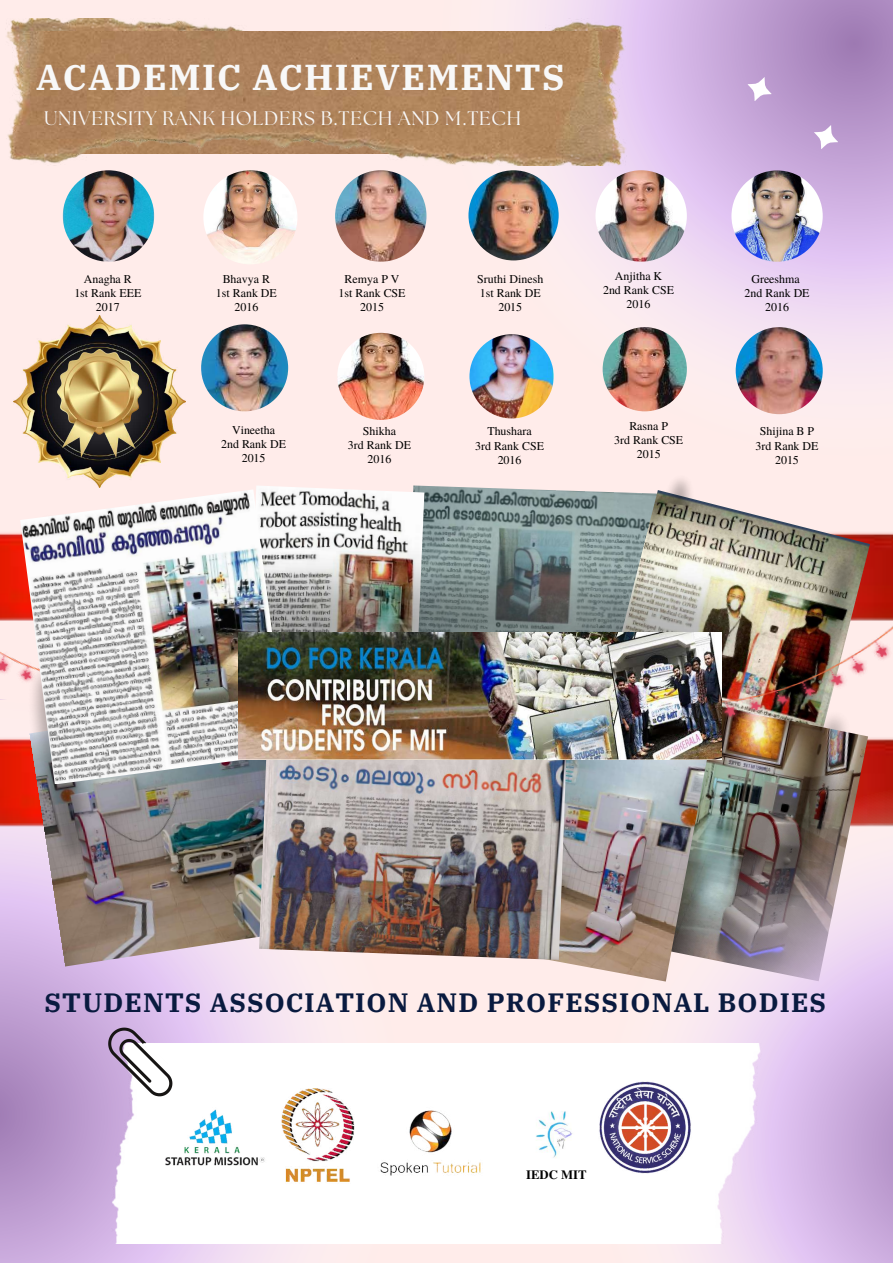
<style>
.page{position:relative;width:893px;height:1263px;background:#ffecea}
.page>*{position:absolute;margin:0;border:0;box-sizing:border-box;transform-origin:0 0}
.t1{font:700 35.85px "IBM Plex Serif";letter-spacing:.04em;color:#f8f8f8}
.t2{font:700 26.4px "IBM Plex Serif";letter-spacing:.04em;color:#091a3f}
.t3{font:19.58px "The Seasons";letter-spacing:.04em;color:#f8f8f8}
.t4{font:700 12.67px "Te X Gyre Termes";color:#000}
.t5{font:11.93px/14.1px "Te X Gyre Termes";color:#000;text-align:center}
</style>
<div class="page">
<svg style="left:0;top:834px;width:402px;height:429px"></svg>
<svg style="left:469px;top:0;width:424px;height:419px"></svg>
<svg style="left:742px;top:72px;width:35px;height:34px"></svg>
<svg style="left:809px;top:120px;width:34px;height:34px"></svg>
<img style="left:468px;top:170px;width:90px;height:90px;border-radius:50%">
<img style="left:595px;top:170px;width:92px;height:92px;border-radius:50%">
<img style="left:731px;top:170px;width:91px;height:92px;border-radius:50%">
<img style="left:469px;top:334px;width:85px;height:84px;border-radius:50%">
<img style="left:602px;top:327px;width:85px;height:84px;border-radius:50%">
<img style="left:735px;top:327px;width:87px;height:87px;border-radius:50%">
<img style="left:63px;top:170px;width:91px;height:92px;border-radius:50%">
<img style="left:335px;top:170px;width:91px;height:92px;border-radius:50%">
<img style="left:203px;top:170px;width:94px;height:94px;border-radius:50%">
<img style="left:201px;top:324px;width:87px;height:87px;border-radius:50%">
<img style="left:337px;top:333px;width:87px;height:87px;border-radius:50%">
<img style="left:424px;top:485px;width:169px;height:53px">
<img style="left:280px;top:485px;width:144px;height:53px">
<img style="left:593px;top:490px;width:277px;height:70px">
<img style="left:0;top:738px;width:893px;height:96px">
<img style="left:708px;top:729px;width:160px;height:54px">
<img style="left:29px;top:797px;width:289px;height:169px">
<img style="left:318px;top:759px;width:390px;height:222px">
<img style="left:259px;top:759px;width:309px;height:201px">
<img style="left:288px;top:538px;width:509px;height:95px">
<img style="left:595px;top:783px;width:298px;height:480px">
<img style="left:17px;top:797px;width:83px;height:77px">
<img style="left:752px;top:729px;width:109px;height:193px">
<img style="left:777px;top:545px;width:91px;height:15px">
<img style="left:658px;top:479px;width:42px;height:28px">
<img style="left:0;top:486px;width:280px;height:311px">
<img style="left:571px;top:560px;width:322px;height:169px">
<img style="left:103px;top:1043px;width:659px;height:200px">
<img style="left:157px;top:1102px;width:110px;height:72px">
<img style="left:274px;top:1089px;width:87px;height:98px">
<img style="left:373px;top:1086px;width:114px;height:115px">
<img style="left:598px;top:1080px;width:94px;height:94px">
<svg style="left:108px;top:1027px;width:69px;height:69px"></svg>
<img style="left:10px;top:19px;width:616px;height:12px">
<img style="left:6px;top:31px;width:620px;height:135px">
<img style="left:20px;top:489px;width:268px;height:295px">
<img style="left:239px;top:633px;width:482px;height:126px">
<img style="left:14px;top:316px;width:171px;height:171px">
<img style="left:57px;top:350px;width:85px;height:107px">
<img style="left:531px;top:1106px;width:45px;height:58px">
<h1 class="t1" style="left:36px;top:54px;width:530px">ACADEMIC ACHIEVEMENTS</h1>
<h3 class="t3" style="left:44px;top:109px;width:478px">UNIVERSITY RANK HOLDERS B.TECH AND M.TECH</h3>
<p class="t5" style="left:74px;top:271px;width:68px">Anagha R<br>1st Rank EEE<br>2017</p>
<p class="t5" style="left:338px;top:271px;width:68px">Remya P V<br>1st Rank CSE<br>2015</p>
<p class="t5" style="left:216px;top:271px;width:63px">Bhavya R<br>1st Rank DE<br>2016</p>
<p class="t5" style="left:477px;top:271px;width:67px">Sruthi Dinesh<br>1st Rank DE<br>2015</p>
<p class="t5" style="left:603px;top:268px;width:72px">Anjitha K<br>2nd Rank CSE<br>2016</p>
<p class="t5" style="left:744px;top:271px;width:66px">Greeshma<br>2nd Rank DE<br>2016</p>
<p class="t5" style="left:221px;top:422px;width:66px">Vineetha<br>2nd Rank DE<br>2015</p>
<p class="t5" style="left:348px;top:423px;width:64px">Shikha<br>3rd Rank DE<br>2016</p>
<p class="t5" style="left:475px;top:424px;width:70px">Thushara<br>3rd Rank CSE<br>2016</p>
<p class="t5" style="left:614px;top:418px;width:70px">Rasna P<br>3rd Rank CSE<br>2015</p>
<p class="t5" style="left:755px;top:424px;width:64px">Shijina B P<br>3rd Rank DE<br>2015</p>
<h2 class="t2" style="left:45px;top:985px;width:783px">STUDENTS ASSOCIATION AND PROFESSIONAL BODIES</h2>
<p class="t4" style="left:526px;top:1165px;width:62px">IEDC MIT</p>
</div>
